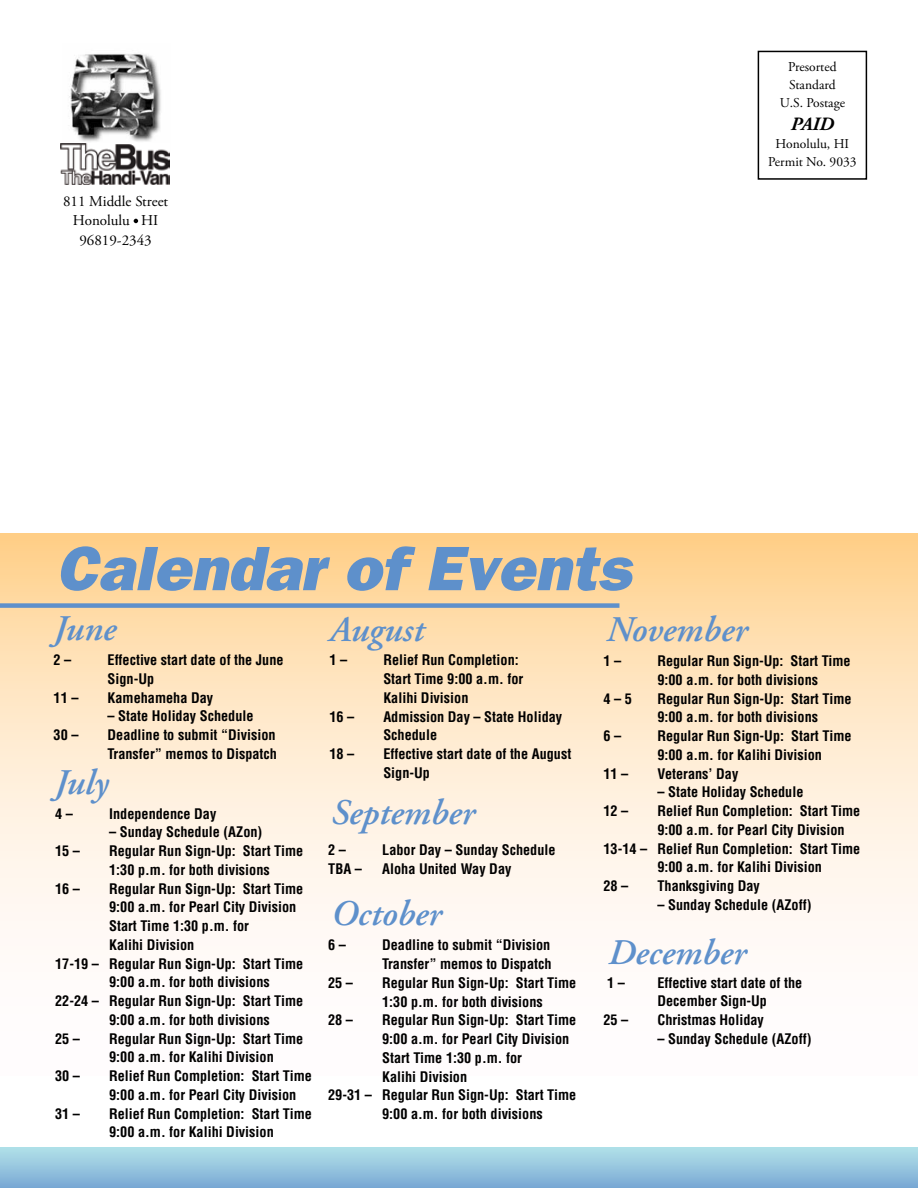
<style>
.page{position:relative;width:918px;height:1188px;background:#fff}
.page>*{position:absolute;margin:0;border:0;box-sizing:border-box;transform-origin:0 0}
.t1{font:italic 800 63px "Franklin Gothic";color:#5e90cb}
.t2{font:italic 600 36px "Adobe Garamond";color:#5e90cb}
.t3{font:italic 700 18.75px "Adobe Garamond Pro";color:#000}
.t4{font:15px/19.5px "Adobe Garamond Pro";color:#000;text-align:center}
.t5{font:700 condensed 14.25px/18.8px "Helvetica";color:#000}
.t6{font:13.5px/18px "Adobe Garamond Pro";color:#000;text-align:center}
</style>
<div class="page">
<div style="left:758px;top:51px;width:109px;height:129px;border:2px solid #000"></div>
<img style="left:62px;top:54px;width:99px;height:90px">
<img style="left:61px;top:144px;width:109px;height:40px">
<svg style="left:134px;top:219px;width:4px;height:4px"></svg>
<div style="left:0;top:1148px;width:918px;height:40px;background:linear-gradient(to bottom,#b2e1e8,#7aaad5)"></div>
<svg style="left:0;top:533px;width:918px;height:396px;background:#fee8c8"></svg>
<div style="left:0;top:603px;width:619px;height:5px;background:#5e90cb"></div>
<p class="t4" style="left:63px;top:192px;width:107px">811 Middle Street<br>Honolulu HI<br>96819-2343</p>
<h1 class="t1" style="left:56px;top:532px;width:576px">Calendar of Events</h1>
<p class="t6" style="left:780px;top:58px;width:67px">Presorted<br>Standard<br>U.S. Postage</p>
<h3 class="t3" style="left:791px;top:113px;width:45px">PAID</h3>
<p class="t6" style="left:768px;top:135px;width:90px">Honolulu, HI<br>Permit No. 9033</p>
<h2 class="t2" style="left:54px;top:609px;width:64px">June</h2>
<h2 class="t2" style="left:329px;top:610px;width:96px">August</h2>
<p class="t5" style="left:329px;top:651px;width:19px">1 –</p>
<p class="t5" style="left:383px;top:651px;width:141px">Relief Run Completion:<br>Start Time 9:00 a.m. for<br>Kalihi Division</p>
<p class="t5" style="left:329px;top:707px;width:26px">16 –</p>
<p class="t5" style="left:383px;top:707px;width:180px">Admission Day – State Holiday<br>Schedule</p>
<p class="t5" style="left:329px;top:744px;width:26px">18 –</p>
<p class="t5" style="left:383px;top:744px;width:190px">Effective start date of the August<br>Sign-Up</p>
<p class="t5" style="left:54px;top:650px;width:19px">2 –</p>
<p class="t5" style="left:108px;top:650px;width:178px">Effective start date of the June<br>Sign-Up</p>
<p class="t5" style="left:54px;top:688px;width:26px">11 –</p>
<p class="t5" style="left:108px;top:688px;width:107px">Kamehameha Day</p>
<p class="t5" style="left:108px;top:707px;width:148px">– State Holiday Schedule</p>
<p class="t5" style="left:54px;top:725px;width:26px">30 –</p>
<p class="t5" style="left:108px;top:725px;width:171px">Deadline to submit “Division<br>Transfer” memos to Dispatch</p>
<h2 class="t2" style="left:54px;top:763px;width:56px">July</h2>
<p class="t5" style="left:55px;top:804px;width:19px">4 –</p>
<p class="t5" style="left:109px;top:804px;width:109px">Independence Day</p>
<p class="t5" style="left:109px;top:823px;width:155px">– Sunday Schedule (AZon)</p>
<p class="t5" style="left:55px;top:841px;width:26px">15 –</p>
<p class="t5" style="left:109px;top:841px;width:196px">Regular Run Sign-Up: Start Time<br>1:30 p.m. for both divisions</p>
<p class="t5" style="left:55px;top:879px;width:26px">16 –</p>
<p class="t5" style="left:109px;top:879px;width:196px">Regular Run Sign-Up: Start Time</p>
<p class="t5" style="left:109px;top:898px;width:189px">9:00 a.m. for Pearl City Division</p>
<p class="t5" style="left:109px;top:916px;width:141px">Start Time 1:30 p.m. for</p>
<p class="t5" style="left:109px;top:935px;width:87px">Kalihi Division</p>
<p class="t5" style="left:55px;top:954px;width:250px">17-19 – Regular Run Sign-Up: Start Time</p>
<p class="t5" style="left:109px;top:973px;width:162px">9:00 a.m. for both divisions</p>
<p class="t5" style="left:55px;top:991px;width:250px">22-24 – Regular Run Sign-Up: Start Time</p>
<p class="t5" style="left:109px;top:1010px;width:162px">9:00 a.m. for both divisions</p>
<p class="t5" style="left:55px;top:1029px;width:26px">25 –</p>
<p class="t5" style="left:109px;top:1029px;width:196px">Regular Run Sign-Up: Start Time<br>9:00 a.m. for Kalihi Division</p>
<p class="t5" style="left:55px;top:1067px;width:26px">30 –</p>
<p class="t5" style="left:109px;top:1067px;width:204px">Relief Run Completion: Start Time<br>9:00 a.m. for Pearl City Division</p>
<p class="t5" style="left:55px;top:1104px;width:26px">31 –</p>
<p class="t5" style="left:109px;top:1104px;width:204px">Relief Run Completion: Start Time<br>9:00 a.m. for Kalihi Division</p>
<h2 class="t2" style="left:331px;top:793px;width:145px">September</h2>
<p class="t5" style="left:328px;top:840px;width:19px">2 –</p>
<p class="t5" style="left:382px;top:840px;width:175px">Labor Day – Sunday Schedule</p>
<p class="t5" style="left:328px;top:859px;width:35px">TBA –</p>
<p class="t5" style="left:382px;top:859px;width:131px">Aloha United Way Day</p>
<h2 class="t2" style="left:331px;top:894px;width:112px">October</h2>
<p class="t5" style="left:328px;top:936px;width:19px">6 –</p>
<p class="t5" style="left:382px;top:936px;width:171px">Deadline to submit “Division<br>Transfer” memos to Dispatch</p>
<p class="t5" style="left:328px;top:973px;width:26px">25 –</p>
<p class="t5" style="left:382px;top:973px;width:196px">Regular Run Sign-Up: Start Time<br>1:30 p.m. for both divisions</p>
<p class="t5" style="left:328px;top:1011px;width:26px">28 –</p>
<p class="t5" style="left:382px;top:1011px;width:196px">Regular Run Sign-Up: Start Time</p>
<p class="t5" style="left:382px;top:1029px;width:189px">9:00 a.m. for Pearl City Division</p>
<p class="t5" style="left:382px;top:1048px;width:141px">Start Time 1:30 p.m. for</p>
<p class="t5" style="left:382px;top:1067px;width:87px">Kalihi Division</p>
<p class="t5" style="left:328px;top:1086px;width:250px">29-31 – Regular Run Sign-Up: Start Time</p>
<p class="t5" style="left:382px;top:1104px;width:162px">9:00 a.m. for both divisions</p>
<h2 class="t2" style="left:606px;top:609px;width:142px">November</h2>
<p class="t5" style="left:603px;top:652px;width:19px">1 –</p>
<p class="t5" style="left:657px;top:652px;width:195px">Regular Run Sign-Up: Start Time<br>9:00 a.m. for both divisions</p>
<p class="t5" style="left:603px;top:689px;width:30px">4 – 5</p>
<p class="t5" style="left:657px;top:689px;width:196px">Regular Run Sign-Up: Start Time<br>9:00 a.m. for both divisions</p>
<p class="t5" style="left:603px;top:727px;width:19px">6 –</p>
<p class="t5" style="left:657px;top:727px;width:196px">Regular Run Sign-Up: Start Time<br>9:00 a.m. for Kalihi Division</p>
<p class="t5" style="left:603px;top:764px;width:26px">11 –</p>
<p class="t5" style="left:657px;top:764px;width:82px">Veterans’ Day</p>
<p class="t5" style="left:657px;top:783px;width:148px">– State Holiday Schedule</p>
<p class="t5" style="left:603px;top:802px;width:26px">12 –</p>
<p class="t5" style="left:657px;top:802px;width:204px">Relief Run Completion: Start Time</p>
<p class="t5" style="left:657px;top:820px;width:189px">9:00 a.m. for Pearl City Division</p>
<p class="t5" style="left:603px;top:839px;width:258px">13-14 – Relief Run Completion: Start Time</p>
<p class="t5" style="left:657px;top:858px;width:166px">9:00 a.m. for Kalihi Division</p>
<p class="t5" style="left:603px;top:877px;width:26px">28 –</p>
<p class="t5" style="left:657px;top:877px;width:104px">Thanksgiving Day</p>
<p class="t5" style="left:657px;top:895px;width:155px">– Sunday Schedule (AZoff)</p>
<h2 class="t2" style="left:608px;top:933px;width:140px">December</h2>
<p class="t5" style="left:607px;top:973px;width:19px">1 –</p>
<p class="t5" style="left:657px;top:973px;width:146px">Effective start date of the<br>December Sign-Up</p>
<p class="t5" style="left:603px;top:1011px;width:26px">25 –</p>
<p class="t5" style="left:657px;top:1011px;width:108px">Christmas Holiday</p>
<p class="t5" style="left:657px;top:1029px;width:155px">– Sunday Schedule (AZoff)</p>
</div>
